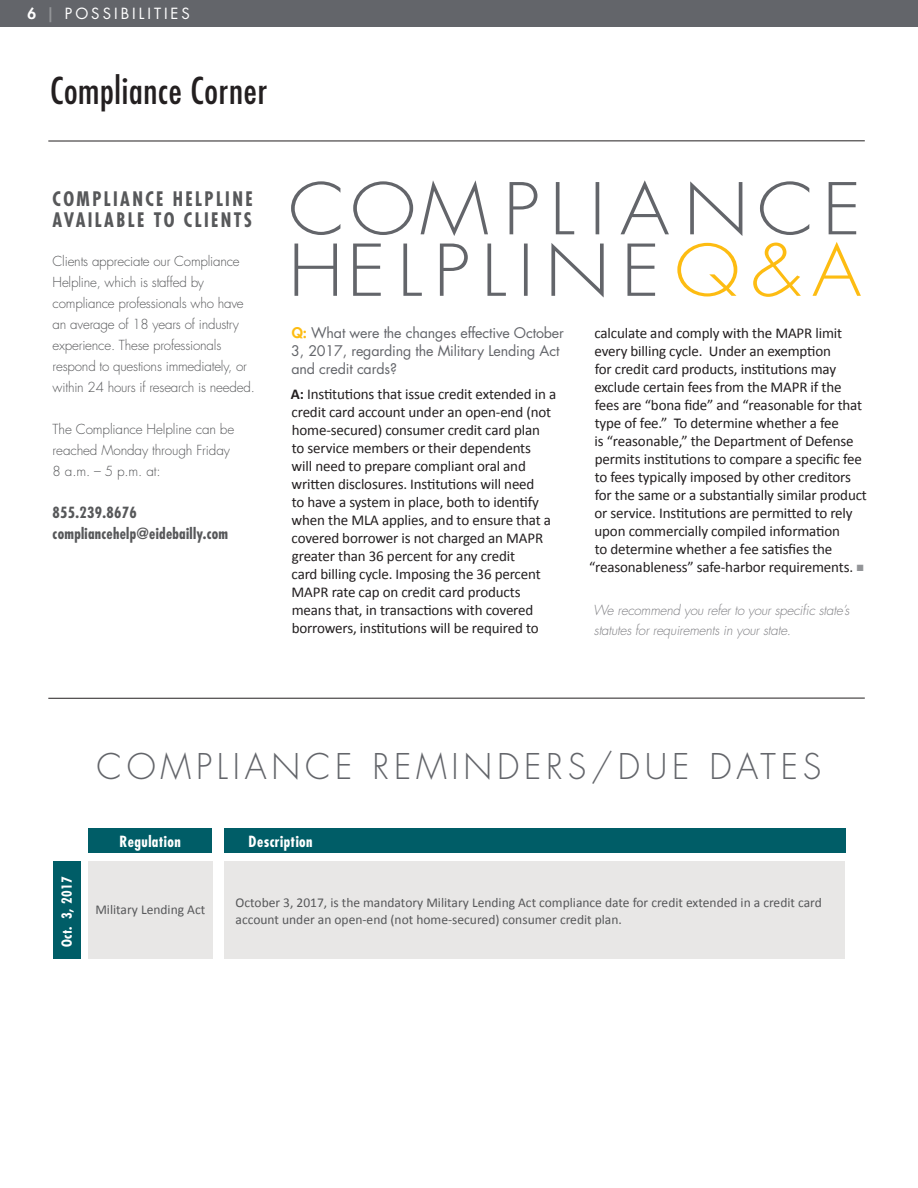
<style>
.page{position:relative;width:918px;height:1188px;background:#fff}
.page>*{position:absolute;margin:0;border:0;box-sizing:border-box;transform-origin:0 0}
.t1{font:condensed 36px "Futura";letter-spacing:.02em;color:#231f20}
.t2{font:300 34.5px "Futura";letter-spacing:.14em;color:#63656a}
.t3{font:700 condensed 19.5px/21px "Futura";letter-spacing:.13em;color:#57585a;scale:.95 1}
.t4{font:15px/18px "Calibri";letter-spacing:-.01em;color:#231f20}
.t5{font:700 condensed 15px "Futura";letter-spacing:.02em;color:#57585a}
.t6{font:700 condensed 15px "Futura";letter-spacing:.03em;color:#fff}
.t7{font:15px "Futura";letter-spacing:.2em;color:#fff}
.t8{font:14.25px/18px "Futura";letter-spacing:-.01em;color:#63656a}
.t9{font:300 13.5px/21px "Futura";letter-spacing:-.015em;color:#57585a}
.t10{font:13.5px/16.5px "Calibri";color:#57585a}
.t11{font:italic 300 13.5px/19.5px "Futura";letter-spacing:-.015em;color:#818185}
.t12{font:700 condensed 13.5px "Futura";letter-spacing:.03em;color:#fff}
.s1{font-weight:800}
.s2{font-weight:800;color:#939598}
.s3{font-weight:800;color:#fdbc12}
.s4{font-weight:700}
.s5{color:#939598}
</style>
<div class="page">
<div style="left:0;top:0;width:918px;height:27px;background:#63656a"></div>
<svg style="left:677px;top:242px;width:184px;height:55px"></svg>
<svg style="left:295px;top:243px;width:360px;height:55px"></svg>
<svg style="left:291px;top:180px;width:565px;height:56px"></svg>
<div style="left:225px;top:861px;width:620px;height:98px;background:#e8e7e6"></div>
<div style="left:53px;top:861px;width:27px;height:98px;background:#005d67"></div>
<div style="left:224px;top:828px;width:622px;height:25px;background:#005d67"></div>
<div style="left:88px;top:861px;width:125px;height:98px;background:#e8e7e6"></div>
<div style="left:88px;top:828px;width:124px;height:25px;background:#005d67"></div>
<hr style="left:48px;top:141px;width:817px;height:1px;background:#231f20">
<hr style="left:48px;top:698px;width:817px;height:1px;background:#231f20">
<p class="t7" style="left:27px;top:4px;width:164px"><span class="s1">6</span> <span class="s2">|</span> POSSIBILITIES</p>
<p class="t1" style="left:50px;top:69px;width:219px">Compliance Corner</p>
<p class="t3" style="left:53px;top:188px;width:212px">COMPLIANCE HELPLINE<br>AVAILABLE TO CLIENTS</p>
<p class="t9" style="left:53px;top:251px;width:204px">Clients appreciate our Compliance Helpline, which is staffed by compliance professionals who have an average of 18 years of industry experience. These professionals respond to questions immediately, or within 24 hours if research is needed.</p>
<p class="t9" style="left:53px;top:419px;width:183px">The Compliance Helpline can be reached Monday through Friday<br>8 a.m. – 5 p.m. at:</p>
<p class="t5" style="left:53px;top:503px;width:86px">855.239.8676</p>
<p class="t5" style="left:53px;top:524px;width:177px">compliancehelp@eidebailly.com</p>
<p class="t8" style="left:291px;top:324px;width:274px"><span class="s3">Q:</span> What were the changes effective October<br>3, 2017, regarding the Military Lending Act and credit cards?</p>
<p class="t4" style="left:291px;top:385px;width:267px"><span class="s4">A:</span> Institutions that issue credit extended in a credit card account under an open-end (not home-secured) consumer credit card plan<br>to service members or their dependents<br>will need to prepare compliant oral and written disclosures. Institutions will need<br>to have a system in place, both to identify when the MLA applies, and to ensure that a covered borrower is not charged an MAPR greater than 36 percent for any credit<br>card billing cycle. Imposing the 36 percent MAPR rate cap on credit card products means that, in transactions with covered borrowers, institutions will be required to</p>
<p class="t4" style="left:595px;top:324px;width:249px">calculate and comply with the MAPR limit</p>
<p class="t4" style="left:595px;top:342px;width:238px">every billing cycle. Under an exemption</p>
<p class="t4" style="left:595px;top:360px;width:243px">for credit card products, institutions may</p>
<p class="t4" style="left:595px;top:378px;width:249px">exclude certain fees from the MAPR if the</p>
<p class="t4" style="left:595px;top:396px;width:269px">fees are “bona fide” and “reasonable for that</p>
<p class="t4" style="left:595px;top:414px;width:246px">type of fee.” To determine whether a fee</p>
<p class="t4" style="left:595px;top:432px;width:261px">is “reasonable,” the Department of Defense</p>
<p class="t4" style="left:595px;top:450px;width:269px">permits institutions to compare a specific fee</p>
<p class="t4" style="left:595px;top:468px;width:258px">to fees typically imposed by other creditors</p>
<p class="t4" style="left:595px;top:486px;width:274px">for the same or a substantially similar product</p>
<p class="t4" style="left:595px;top:504px;width:260px">or service. Institutions are permitted to rely</p>
<p class="t4" style="left:595px;top:522px;width:247px">upon commercially compiled information</p>
<p class="t4" style="left:595px;top:540px;width:239px">to determine whether a fee satisfies the</p>
<p class="t4" style="left:589px;top:558px;width:276px">“reasonableness” safe-harbor requirements. <span class="s5">■</span></p>
<p class="t11" style="left:593px;top:601px;width:258px">We recommend you refer to your specific state’s statutes for requirements in your state.</p>
<p class="t2" style="left:97px;top:746px;width:726px">COMPLIANCE REMINDERS/DUE DATES</p>
<p class="t12" style="left:59px;top:947px;width:72px;rotate:-90deg">Oct. 3, 2017</p>
<p class="t6" style="left:119px;top:832px;width:63px">Regulation</p>
<p class="t10" style="left:95px;top:901px;width:111px">Military Lending Act</p>
<p class="t6" style="left:249px;top:832px;width:66px">Description</p>
<p class="t10" style="left:236px;top:894px;width:588px">October 3, 2017, is the mandatory Military Lending Act compliance date for credit extended in a credit card account under an open-end (not home-secured) consumer credit plan.</p>
</div>
